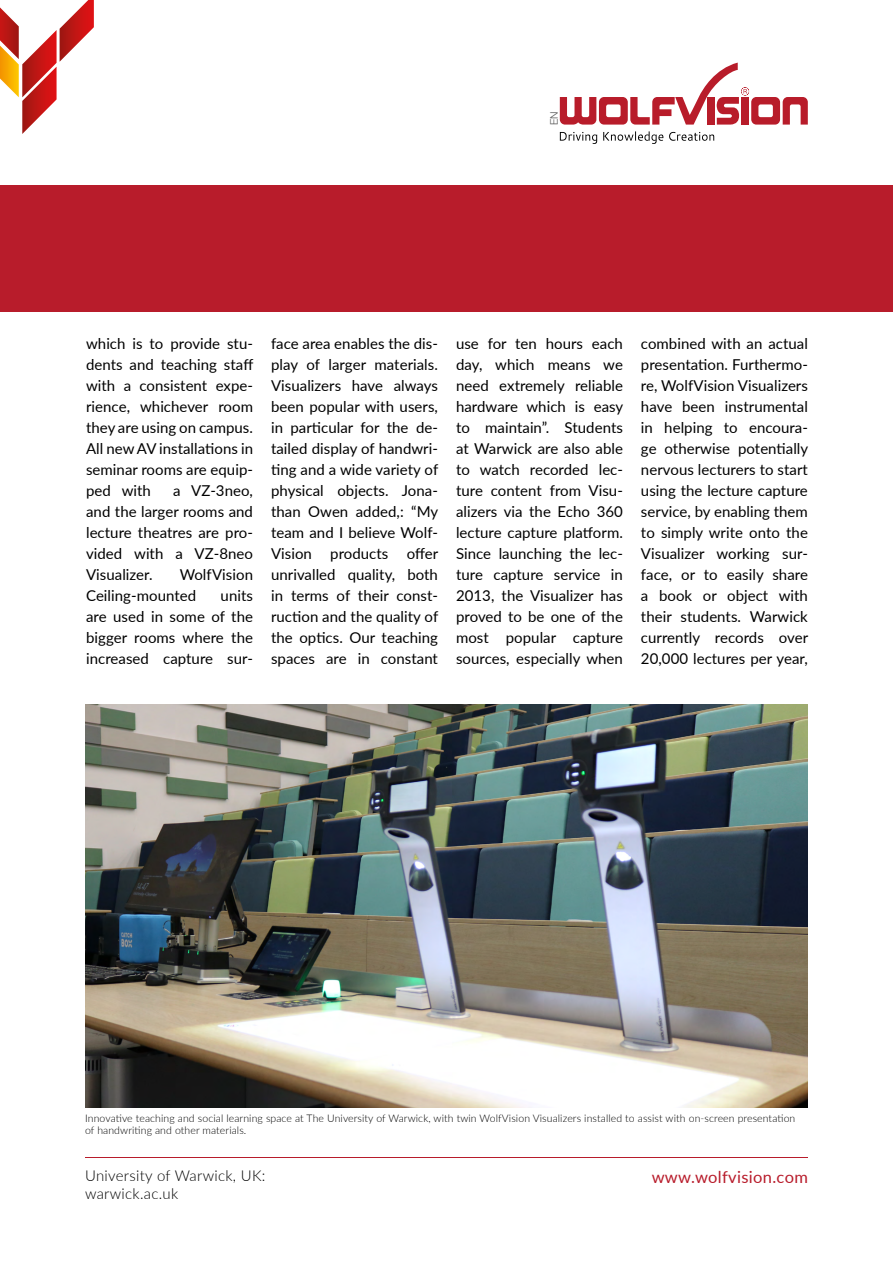
<style>
.page{position:relative;width:893px;height:1263px;background:#fff}
.page>*{position:absolute;margin:0;border:0;box-sizing:border-box;transform-origin:0 0}
.t1{font:16.5px "Lato";letter-spacing:.02em;color:#b81c2b}
.t2{font:15px/21px "Lato";letter-spacing:.005em;color:#000;text-align:justify}
.t3{font:300 15px/18px "Lato";letter-spacing:.02em;color:#000}
.t4{font:300 10.5px/12.6px "Lato";letter-spacing:.01em;color:#000}
.t5{font:300 10.5px "Helvetica Neue LT Pro";color:#565656}
</style>
<div class="page">
<div style="left:0;top:185px;width:893px;height:126px;background:#b81c2b"></div>
<hr style="left:85px;top:1157px;width:723px;height:1px;background:#b81c2b">
<svg style="left:0;top:0;width:94px;height:134px"></svg>
<svg style="left:560px;top:131px;width:154px;height:13px"></svg>
<svg style="left:560px;top:63px;width:248px;height:62px"></svg>
<img style="left:85px;top:705px;width:723px;height:403px">
<p class="t5" style="left:548px;top:125px;width:15px;rotate:-90deg">EN</p>
<p class="t2" style="left:86px;top:332px;width:169px">which is to provide stu&shy;dents and teaching staff with a consistent expe&shy;rience, whichever room they are using on campus.<br>All new AV installations in seminar rooms are equip&shy;ped with</p>
<p class="t2" style="left:86px;top:479px;width:168px;text-indent:87px">a VZ-3neo, and the larger rooms and lecture theatres are pro&shy;vided with a VZ-8neo Visualizer.</p>
<p class="t2" style="left:86px;top:563px;width:168px;text-indent:94px">WolfVision<br>Ceiling-mounted</p>
<p class="t2" style="left:86px;top:584px;width:168px;text-indent:135px">units are used in some of the bigger rooms where the increased capture sur-</p>
<p class="t2" style="left:271px;top:332px;width:169px">face area enables the dis&shy;play of larger materials.<br>Visualizers have always been popular with users, in particular for the de&shy;tailed display of handwri&shy;ting and a wide variety of physical objects. Jona&shy;than Owen added,: “My team and I believe Wolf-Vision products offer unrivalled quality, both in terms of their const&shy;ruction and the quality of the optics. Our teaching spaces are in constant</p>
<p class="t2" style="left:456px;top:332px;width:169px">use for ten hours each day, which means we need extremely reliable hardware which is easy to maintain”. Students at Warwick are also able to watch recorded lec&shy;ture content from Visu&shy;alizers via the Echo 360 lecture capture platform.<br>Since launching the lec&shy;ture capture service in 2013, the Visualizer has proved to be one of the most popular capture sources, especially when</p>
<p class="t2" style="left:641px;top:332px;width:169px">combined with an actual presentation. Furthermo&shy;re, WolfVision Visualizers have been instrumental in helping to encoura&shy;ge otherwise potentially nervous lecturers to start using the lecture capture service, by enabling them to simply write onto the Visualizer working sur&shy;face, or to easily share a book or object with their students. Warwick currently records over 20,000 lectures per year,</p>
<p class="t4" style="left:85px;top:1111px;width:712px">Innovative teaching and social learning space at The University of Warwick, with twin WolfVision Visualizers installed to assist with on-screen presentation of handwriting and other materials.</p>
<p class="t3" style="left:85px;top:1166px;width:182px">University of Warwick, UK: warwick.ac.uk</p>
<p class="t1" style="left:652px;top:1165px;width:158px">www.wolfvision.com</p>
</div>
